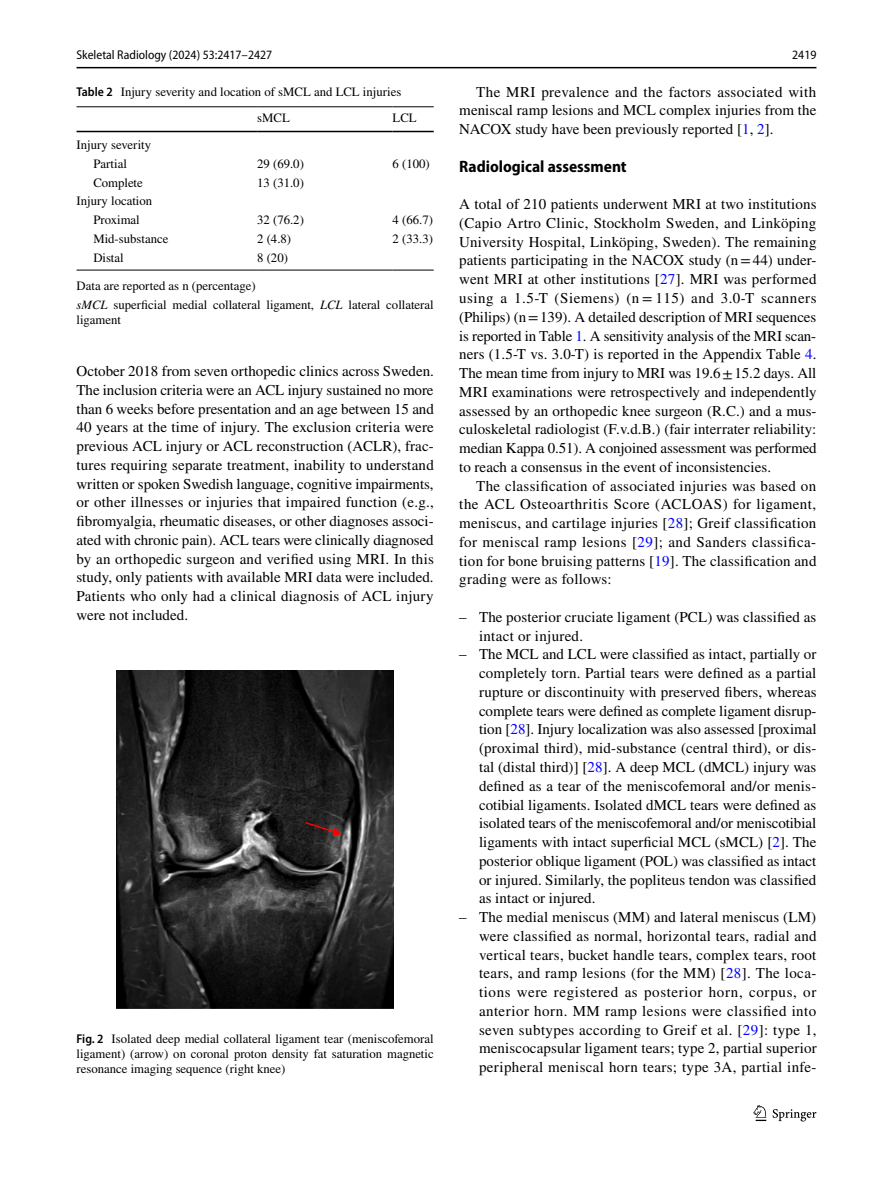
<style>
.page{position:relative;width:893px;height:1187px;background:#fff}
.page>*{position:absolute;margin:0;border:0;box-sizing:border-box;transform-origin:0 0}
.t1{font:700 semi-condensed 16.5px "Myriad Pro";color:#000}
.t2{font:15px/18.8px "STIX";letter-spacing:.01em;color:#000;text-align:justify}
.t3{font:12.75px/18.8px "STIX";color:#000;text-align:center}
.t4{font:semi-condensed 12.75px "Myriad Pro";color:#000}
.s1{font-family:"Myriad Pro";font-weight:600;font-stretch:semi-condensed}
.s2{font-style:italic}
.s3{color:#00f}
</style>
<div class="page">
<hr style="left:77px;top:67px;width:739px;height:1px;background:#000">
<svg style="left:753px;top:1105px;width:13px;height:15px"></svg>
<svg style="left:773px;top:1109px;width:43px;height:12px"></svg>
<hr style="left:77px;top:106px;width:180px;height:1px;background:#000">
<hr style="left:77px;top:131px;width:180px;height:1px;background:#000">
<hr style="left:257px;top:106px;width:136px;height:1px;background:#000">
<hr style="left:257px;top:131px;width:136px;height:1px;background:#000">
<hr style="left:393px;top:106px;width:41px;height:1px;background:#000">
<hr style="left:393px;top:131px;width:41px;height:1px;background:#000">
<hr style="left:77px;top:269px;width:180px;height:1px;background:#000">
<hr style="left:257px;top:269px;width:136px;height:1px;background:#000">
<hr style="left:393px;top:269px;width:41px;height:1px;background:#000">
<img style="left:117px;top:671px;width:276px;height:337px">
<svg style="left:305px;top:821px;width:37px;height:14px"></svg>
<p class="t4" style="left:77px;top:48px;width:197px">Skeletal Radiology (2024) 53:2417–2427</p>
<p class="t4" style="left:792px;top:48px;width:26px">2419</p>
<p class="t3" style="left:77px;top:83px;width:326px"><span class="s1">Table 2</span> Injury severity and location of sMCL and LCL injuries</p>
<p class="t3" style="left:77px;top:136px;width:76px">Injury severity<br>Partial</p>
<p class="t3" style="left:257px;top:109px;width:34px">sMCL</p>
<p class="t3" style="left:393px;top:109px;width:26px">LCL</p>
<p class="t3" style="left:257px;top:155px;width:48px">29 (69.0)</p>
<p class="t3" style="left:393px;top:155px;width:39px">6 (100)</p>
<p class="t3" style="left:93px;top:174px;width:51px">Complete</p>
<p class="t3" style="left:257px;top:174px;width:48px">13 (31.0)</p>
<p class="t3" style="left:77px;top:192px;width:77px">Injury location<br>Proximal</p>
<p class="t3" style="left:257px;top:211px;width:48px">32 (76.2)</p>
<p class="t3" style="left:393px;top:211px;width:42px">4 (66.7)</p>
<p class="t3" style="left:93px;top:230px;width:77px">Mid-substance</p>
<p class="t3" style="left:257px;top:230px;width:35px">2 (4.8)</p>
<p class="t3" style="left:393px;top:230px;width:42px">2 (33.3)</p>
<p class="t3" style="left:93px;top:249px;width:32px">Distal</p>
<p class="t3" style="left:257px;top:249px;width:32px">8 (20)</p>
<p class="t3" style="left:77px;top:276px;width:359px;line-height:19.2px;text-align:left">Data are reported as n (percentage)<br><span class="s2">sMCL</span> superficial medial collateral ligament, <span class="s2">LCL</span> lateral collateral</p>
<p class="t3" style="left:77px;top:311px;width:46px">ligament</p>
<p class="t2" style="left:77px;top:362px;width:359px">October 2018 from seven orthopedic clinics across Sweden.<br>The inclusion criteria were an ACL injury sustained no more than 6 weeks before presentation and an age between 15 and 40 years at the time of injury. The exclusion criteria were previous ACL injury or ACL reconstruction (ACLR), frac&shy;tures requiring separate treatment, inability to understand written or spoken Swedish language, cognitive impairments, or other illnesses or injuries that impaired function (e.g., fibromyalgia, rheumatic diseases, or other diagnoses associ&shy;ated with chronic pain). ACL tears were clinically diagnosed by an orthopedic surgeon and verified using MRI. In this study, only patients with available MRI data were included.<br>Patients who only had a clinical diagnosis of ACL injury were not included.</p>
<p class="t3" style="left:77px;top:1032px;width:359px;line-height:15px;text-align:justify"><span class="s1">Fig. 2</span> Isolated deep medial collateral ligament tear (meniscofemoral ligament) (arrow) on coronal proton density fat saturation magnetic resonance imaging sequence (right knee)</p>
<p class="t2" style="left:459px;top:83px;width:359px;text-indent:17px">The MRI prevalence and the factors associated with meniscal ramp lesions and MCL complex injuries from the NACOX study have been previously reported [<span class="s3">1</span>, <span class="s3">2</span>].</p>
<p class="t1" style="left:459px;top:157px;width:169px">Radiological assessment</p>
<p class="t2" style="left:459px;top:196px;width:359px">A total of 210 patients underwent MRI at two institutions (Capio Artro Clinic, Stockholm Sweden, and Linköping University Hospital, Linköping, Sweden). The remaining patients participating in the NACOX study (n=44) under&shy;went MRI at other institutions [<span class="s3">27</span>]. MRI was performed using a 1.5-T (Siemens) (n = 115) and 3.0-T scanners (Philips) (n=139). A detailed description of MRI sequences is reported in Table <span class="s3">1</span>. A sensitivity analysis of the MRI scan&shy;ners (1.5-T vs. 3.0-T) is reported in the Appendix Table <span class="s3">4</span>.<br>The mean time from injury to MRI was 19.6±15.2 days. All MRI examinations were retrospectively and independently assessed by an orthopedic knee surgeon (R.C.) and a mus&shy;culoskeletal radiologist (F.v.d.B.) (fair interrater reliability: median Kappa 0.51). A conjoined assessment was performed to reach a consensus in the event of inconsistencies.</p>
<p class="t2" style="left:459px;top:477px;width:359px;text-indent:17px">The classification of associated injuries was based on the ACL Osteoarthritis Score (ACLOAS) for ligament, meniscus, and cartilage injuries [<span class="s3">28</span>]; Greif classification for meniscal ramp lesions [<span class="s3">29</span>]; and Sanders classifica&shy;tion for bone bruising patterns [<span class="s3">19</span>]. The classification and grading were as follows:</p>
<p class="t2" style="left:479px;top:608px;width:339px;text-indent:-20px">– The posterior cruciate ligament (PCL) was classified as intact or injured.</p>
<p class="t2" style="left:479px;top:646px;width:339px;text-indent:-20px">– The MCL and LCL were classified as intact, partially or completely torn. Partial tears were defined as a partial rupture or discontinuity with preserved fibers, whereas complete tears were defined as complete ligament disrup&shy;tion [<span class="s3">28</span>]. Injury localization was also assessed [proximal (proximal third), mid-substance (central third), or dis&shy;tal (distal third)] [<span class="s3">28</span>]. A deep MCL (dMCL) injury was defined as a tear of the meniscofemoral and/or menis&shy;cotibial ligaments. Isolated dMCL tears were defined as isolated tears of the meniscofemoral and/or meniscotibial ligaments with intact superficial MCL (sMCL) [<span class="s3">2</span>]. The posterior oblique ligament (POL) was classified as intact or injured. Similarly, the popliteus tendon was classified as intact or injured.</p>
<p class="t2" style="left:479px;top:908px;width:339px;text-indent:-20px">– The medial meniscus (MM) and lateral meniscus (LM) were classified as normal, horizontal tears, radial and vertical tears, bucket handle tears, complex tears, root tears, and ramp lesions (for the MM) [<span class="s3">28</span>]. The loca&shy;tions were registered as posterior horn, corpus, or anterior horn. MM ramp lesions were classified into seven subtypes according to Greif et al. [<span class="s3">29</span>]: type 1, meniscocapsular ligament tears; type 2, partial superior peripheral meniscal horn tears; type 3A, partial infe-</p>
</div>
